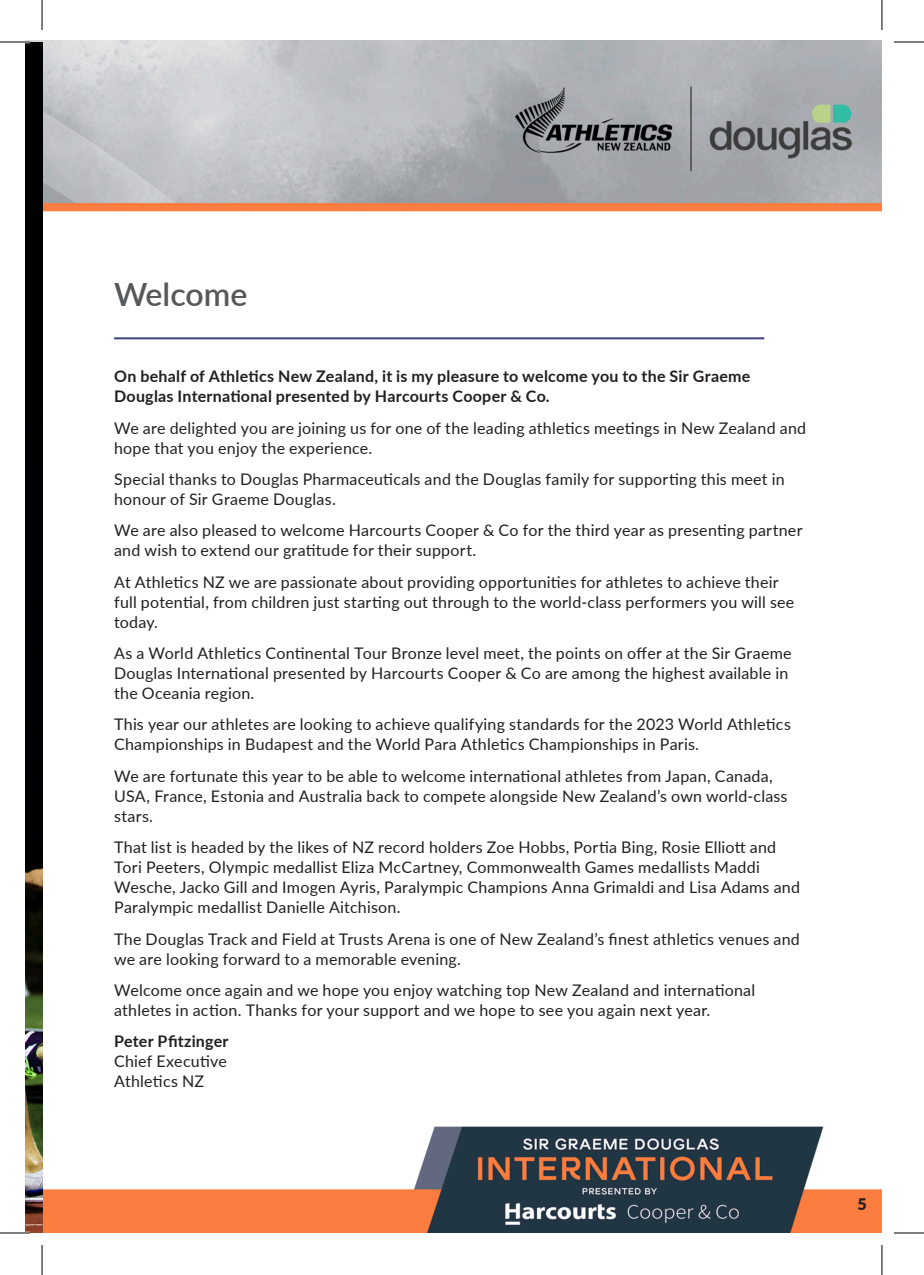
<style>
.page{position:relative;width:924px;height:1275px;background:#fff}
.page>*{position:absolute;margin:0;border:0;box-sizing:border-box;transform-origin:0 0}
.t1{font:600 32px "Lato";color:#57585a}
.Body{font:16px/20px "Lato";letter-spacing:.015em;color:#231f20}
.Body-2{font:700 16px/20px "Lato";letter-spacing:.015em;color:#231f20}
.t2{font:900 16px "Lato";color:#231f20}
</style>
<div class="page">
<img style="left:42px;top:1105px;width:839px;height:128px">
<img style="left:30px;top:41px;width:851px;height:172px">
<img style="left:25px;top:42px;width:17px;height:1191px">
<hr style="left:114px;top:337px;width:649px;height:2px;background:#3c3f81">
<hr style="left:0;top:1231px;width:30px;height:3px;background:#fff">
<hr style="left:0;top:42px;width:30px;height:1px;background:#000">
<hr style="left:893px;top:42px;width:30px;height:1px;background:#000">
<hr style="left:0;top:1232px;width:30px;height:1px;background:#000">
<hr style="left:893px;top:1232px;width:30px;height:1px;background:#000">
<hr style="left:42px;top:0;width:1px;height:30px;background:#000">
<hr style="left:42px;top:1245px;width:1px;height:30px;background:#000">
<hr style="left:881px;top:0;width:1px;height:30px;background:#000">
<hr style="left:881px;top:1245px;width:1px;height:30px;background:#000">
<p class="t1" style="left:114px;top:271px;width:135px">Welcome</p>
<p class="Body-2" style="left:114px;top:366px;width:637px">On behalf of Athletics New Zealand, it is my pleasure to welcome you to the Sir Graeme<br>Douglas International presented by Harcourts Cooper &amp; Co.</p>
<p class="Body" style="left:114px;top:417px;width:693px">We are delighted you are joining us for one of the leading athletics meetings in New Zealand and hope that you enjoy the experience.</p>
<p class="Body" style="left:114px;top:468px;width:671px">Special thanks to Douglas Pharmaceuticals and the Douglas family for supporting this meet in honour of Sir Graeme Douglas.</p>
<p class="Body" style="left:114px;top:520px;width:689px">We are also pleased to welcome Harcourts Cooper &amp; Co for the third year as presenting partner and wish to extend our gratitude for their support.</p>
<p class="Body" style="left:114px;top:571px;width:681px">At Athletics NZ we are passionate about providing opportunities for athletes to achieve their full potential, from children just starting out through to the world-class performers you will see today.</p>
<p class="Body" style="left:114px;top:642px;width:678px">As a World Athletics Continental Tour Bronze level meet, the points on offer at the Sir Graeme<br>Douglas International presented by Harcourts Cooper &amp; Co are among the highest available in the Oceania region.</p>
<p class="Body" style="left:114px;top:714px;width:678px">This year our athletes are looking to achieve qualifying standards for the 2023 World Athletics<br>Championships in Budapest and the World Para Athletics Championships in Paris.</p>
<p class="Body" style="left:114px;top:765px;width:674px">We are fortunate this year to be able to welcome international athletes from Japan, Canada,<br>USA, France, Estonia and Australia back to compete alongside New Zealand’s own world-class stars.</p>
<p class="Body" style="left:114px;top:836px;width:687px">That list is headed by the likes of NZ record holders Zoe Hobbs, Portia Bing, Rosie Elliott and Tori Peeters, Olympic medallist Eliza McCartney, Commonwealth Games medallists Maddi Wesche, Jacko Gill and Imogen Ayris, Paralympic Champions Anna Grimaldi and Lisa Adams and Paralympic medallist Danielle Aitchison.</p>
<p class="Body" style="left:114px;top:928px;width:687px">The Douglas Track and Field at Trusts Arena is one of New Zealand’s finest athletics venues and we are looking forward to a memorable evening.</p>
<p class="Body" style="left:114px;top:979px;width:642px">Welcome once again and we hope you enjoy watching top New Zealand and international athletes in action. Thanks for your support and we hope to see you again next year.</p>
<p class="Body-2" style="left:114px;top:1030px;width:116px">Peter Pfitzinger</p>
<p class="Body" style="left:114px;top:1050px;width:114px">Chief Executive</p>
<p class="Body" style="left:114px;top:1070px;width:91px">Athletics NZ</p>
<p class="t2" style="left:856px;top:1192px;width:11px">5</p>
</div>
